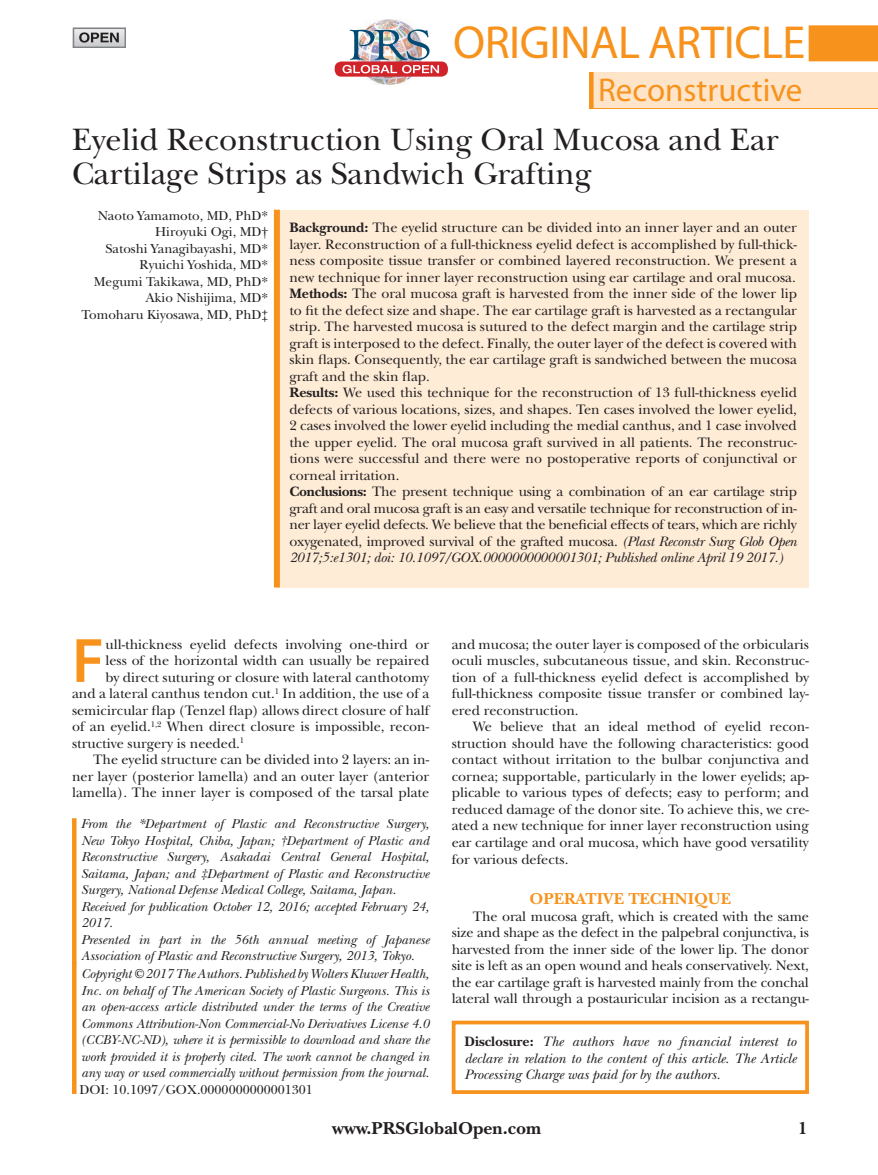
<style>
.page{position:relative;width:878px;height:1175px;background:#fff}
.page>*{position:absolute;margin:0;border:0;box-sizing:border-box;transform-origin:0 0}
.t1{font:600 63.15px "Myriad Pro";color:#f7931d}
.t2{font:46.5px "Myriad Pro";letter-spacing:-.01em;color:#f7931d}
.t3{font:33px "Myriad Pro";color:#f7931d}
.t4{font:32.25px/34.5px "New Baskerville";color:#231f20}
.t5{font:700 18px "New Baskerville";color:#231f20}
.t6{font:700 16.5px "New Baskerville";color:#f7931d}
.t7{font:14.25px/16.5px "New Baskerville";color:#231f20;text-align:justify}
.t8{font:italic 14.25px/16.5px "New Baskerville";color:#231f20;text-align:justify}
.t9{font:italic 13.5px/16.5px "New Baskerville";color:#231f20;text-align:justify}
.t10{font:13.5px/16.5px "New Baskerville";color:#231f20;text-align:right}
.s1{font-weight:700}
.s2{font-style:italic}
.s3{font-weight:700;font-style:normal}
</style>
<div class="page">
<div style="left:73px;top:28px;width:52px;height:20px;border:2px solid #808285"></div>
<svg style="left:79px;top:32px;width:40px;height:11px"></svg>
<img style="left:365px;top:20px;width:49px;height:64px">
<svg style="left:334px;top:61px;width:114px;height:16px"></svg>
<img style="left:342px;top:29px;width:97px;height:44px">
<hr style="left:72px;top:962px;width:4px;height:131px;background:#f7931d">
<hr style="left:72px;top:818px;width:4px;height:145px;background:#f7931d">
<div style="left:277px;top:210px;width:531px;height:377px;background:#feecd7"></div>
<div style="left:274px;top:210px;width:6px;height:377px;background:#f7931d"></div>
<div style="left:452px;top:1020px;width:356px;height:74px;border:4px solid #f7931d"></div>
<div style="left:593px;top:72px;width:285px;height:36px;background:#fee5ca"></div>
<div style="left:808px;top:25px;width:69px;height:36px;background:#f7931d"></div>
<h2 class="t2" style="left:453px;top:14px;width:354px">Original Article</h2>
<h3 class="t3" style="left:598px;top:69px;width:206px">Reconstructive</h3>
<h3 class="t4" style="left:72px;top:122px;width:708px">Eyelid Reconstruction Using Oral Mucosa and Ear<br>Cartilage Strips as Sandwich Grafting</h3>
<p class="t10" style="left:81px;top:207px;width:188px">Naoto Yamamoto, MD, PhD*<br>Hiroyuki Ogi, MD†<br>Satoshi Yanagibayashi, MD*<br>Ryuichi Yoshida, MD*<br>Megumi Takikawa, MD, PhD*<br>Akio Nishijima, MD*<br>Tomoharu Kiyosawa, MD, PhD‡</p>
<p class="t7" style="left:289px;top:219px;width:509px;text-align:left"><span class="s1">Background:</span> The eyelid structure can be divided into an inner layer and an outer layer. Reconstruction of a full-thickness eyelid defect is accomplished by full-thick&shy;ness composite tissue transfer or combined layered reconstruction. We present a new technique for inner layer reconstruction using ear cartilage and oral mucosa.<br><span class="s1">Methods:</span> The oral mucosa graft is harvested from the inner side of the lower lip to fit the defect size and shape. The ear cartilage graft is harvested as a rectangular strip. The harvested mucosa is sutured to the defect margin and the cartilage strip graft is interposed to the defect. Finally, the outer layer of the defect is covered with skin flaps. Consequently, the ear cartilage graft is sandwiched between the mucosa graft and the skin flap.<br><span class="s1">Results:</span> We used this technique for the reconstruction of 13 full-thickness eyelid defects of various locations, sizes, and shapes. Ten cases involved the lower eyelid, 2 cases involved the lower eyelid including the medial canthus, and 1 case involved the upper eyelid. The oral mucosa graft survived in all patients. The reconstruc&shy;tions were successful and there were no postoperative reports of conjunctival or corneal irritation.<br><span class="s1">Conclusions:</span> The present technique using a combination of an ear cartilage strip graft and oral mucosa graft is an easy and versatile technique for reconstruction of in&shy;ner layer eyelid defects. We believe that the beneficial effects of tears, which are richly oxygenated, improved survival of the grafted mucosa. <span class="s2">(Plast Reconstr Surg Glob Open 2017;5:e1301; doi: 10.1097/GOX.0000000000001301; Published online April 19 2017.)</span></p>
<h1 class="t1" style="left:72px;top:620px;width:34px">F</h1>
<p class="t7" style="left:105px;top:636px;width:325px">ull-thickness eyelid defects involving one-third or</p>
<p class="t7" style="left:105px;top:652px;width:325px">less of the horizontal width can usually be repaired</p>
<p class="t7" style="left:105px;top:669px;width:325px">by direct suturing or closure with lateral canthotomy</p>
<p class="t7" style="left:72px;top:685px;width:359px">and a lateral canthus tendon cut.<sup>1</sup> In addition, the use of a</p>
<p class="t7" style="left:72px;top:702px;width:359px">semicircular flap (Tenzel flap) allows direct closure of half</p>
<p class="t7" style="left:72px;top:718px;width:358px">of an eyelid.<sup>1,2</sup> When direct closure is impossible, recon-</p>
<p class="t7" style="left:72px;top:735px;width:174px">structive surgery is needed.<sup>1</sup></p>
<p class="t7" style="left:93px;top:751px;width:338px">The eyelid structure can be divided into 2 layers: an in-</p>
<p class="t7" style="left:72px;top:768px;width:358px">ner layer (posterior lamella) and an outer layer (anterior</p>
<p class="t7" style="left:72px;top:784px;width:359px">lamella). The inner layer is composed of the tarsal plate</p>
<p class="t9" style="left:81px;top:815px;width:350px;text-align:left">From the *Department of Plastic and Reconstructive Surgery, New Tokyo Hospital, Chiba, Japan; †Department of Plastic and Reconstructive Surgery, Asakadai Central General Hospital, Saitama, Japan; and ‡Department of Plastic and Reconstructive Surgery, National Defense Medical College, Saitama, Japan.<br>Received for publication October 12, 2016; accepted February 24, 2017.<br>Presented in part in the 56th annual meeting of Japanese Association of Plastic and Reconstructive Surgery, 2013, Tokyo.</p>
<p class="t9" style="left:81px;top:965px;width:350px">Copyright © 2017 The Authors. Published by Wolters Kluwer Health, Inc. on behalf of The American Society of Plastic Surgeons. This is an open-access article distributed under the terms of the Creative Commons Attribution-Non Commercial-No Derivatives License 4.0 (CCBY-NC-ND), where it is permissible to download and share the work provided it is properly cited. The work cannot be changed in any way or used commercially without permission from the journal.</p>
<p class="t10" style="left:80px;top:1081px;width:235px">DOI: 10.1097/GOX.0000000000001301</p>
<p class="t7" style="left:452px;top:636px;width:359px">and mucosa; the outer layer is composed of the orbicularis oculi muscles, subcutaneous tissue, and skin. Reconstruc&shy;tion of a full-thickness eyelid defect is accomplished by full-thickness composite tissue transfer or combined lay&shy;ered reconstruction.</p>
<p class="t7" style="left:452px;top:718px;width:359px;text-indent:21px">We believe that an ideal method of eyelid recon&shy;struction should have the following characteristics: good contact without irritation to the bulbar conjunctiva and cornea; supportable, particularly in the lower eyelids; ap&shy;plicable to various types of defects; easy to perform; and reduced damage of the donor site. To achieve this, we cre&shy;ated a new technique for inner layer reconstruction using ear cartilage and oral mucosa, which have good versatility for various defects.</p>
<p class="t6" style="left:529px;top:889px;width:203px">OPERATIVE TECHNIQUE</p>
<p class="t7" style="left:451px;top:907px;width:359px;text-indent:21px">The oral mucosa graft, which is created with the same size and shape as the defect in the palpebral conjunctiva, is harvested from the inner side of the lower lip. The donor site is left as an open wound and heals conservatively. Next, the ear cartilage graft is harvested mainly from the conchal lateral wall through a postauricular incision as a rectangu-</p>
<p class="t8" style="left:464px;top:1033px;width:333px"><span class="s3">Disclosure:</span> The authors have no financial interest to declare in relation to the content of this article. The Article Processing Charge was paid for by the authors.</p>
<p class="t5" style="left:332px;top:1118px;width:210px">www.PRSGlobalOpen.com</p>
<p class="t5" style="left:798px;top:1118px;width:11px">1</p>
</div>
